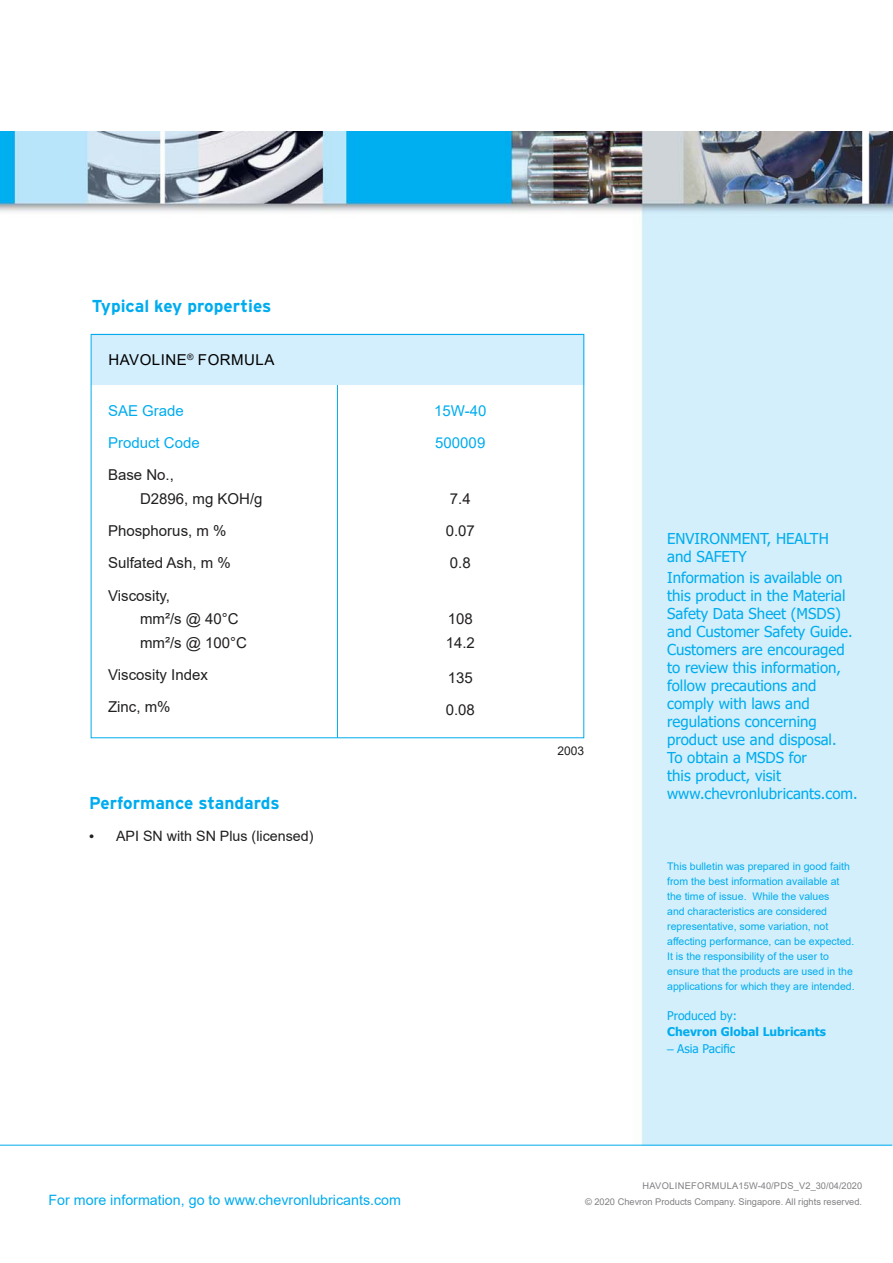
<style>
.page{position:relative;width:893px;height:1263px;background:#fff}
.page>*{position:absolute;margin:0;border:0;box-sizing:border-box;transform-origin:0 0}
.t1{font:700 17.25px "Interstate";color:#00acee}
.t2{font:15px/18px "Tahoma";color:#00acee}
.t3{font:15px/32.1px "Arial";color:#221f1f}
.t4{font:15px/32.2px "Arial";color:#00acee}
.t5{font:15px "Arial";letter-spacing:.035em;color:#000}
.t6{font:14.25px "Arial";color:#00acee}
.t7{font:14.25px "Arial";color:#211e1e}
.t8{font:12px "Tahoma";color:#00acee}
.t9{font:700 12px "Tahoma";color:#00acee}
.t10{font:12px "Arial";color:#211e1e}
.t11{font:10.5px/15px "Arial";color:#00acee}
.t12{font:9.3px/15.6px "Arial";color:#808184;text-align:right}
.s1{font-family:"Myriad Pro";font-size:18px}
.s2{font-family:"Arial"}
</style>
<div class="page">
<img style="left:0;top:132px;width:892px;height:1013px">
<hr style="left:0;top:1145px;width:892px;height:1px;background:#00acee">
<hr style="left:337px;top:374px;width:1px;height:364px;background:#00acee">
<div style="left:91px;top:334px;width:493px;height:51px;background:#d3eefc"></div>
<p class="t1" style="left:92px;top:297px;width:181px">Typical key properties</p>
<p class="t5" style="left:108px;top:349px;width:168px">HAVOLINE<sup>®</sup> FORMULA</p>
<p class="t4" style="left:108px;top:394px;width:93px">SAE Grade<br>Product Code</p>
<p class="t3" style="left:140px;top:463px;width:124px;line-height:23.7px;text-indent:-32px">Base No.,<br>D2896, mg KOH/g</p>
<p class="t3" style="left:108px;top:515px;width:120px">Phosphorus, m %</p>
<p class="t3" style="left:108px;top:547px;width:124px">Sulfated Ash, m %</p>
<p class="t3" style="left:140px;top:583px;width:109px;line-height:23.5px;text-indent:-32px">Viscosity,<br>mm²/s @ 40°C mm²/s @ 100°C</p>
<p class="t3" style="left:108px;top:658px;width:101px">Viscosity Index</p>
<p class="t3" style="left:108px;top:691px;width:64px">Zinc, m%</p>
<p class="t1" style="left:89px;top:793px;width:192px">Performance standards</p>
<p class="t7" style="left:89px;top:827px;width:226px"><span class="s1">•</span> API SN with SN Plus (licensed)</p>
<p class="t4" style="left:434px;top:394px;width:54px">15W-40</p>
<p class="t4" style="left:435px;top:427px;width:52px">500009</p>
<p class="t3" style="left:445px;top:483px;width:31px">7.4<br>0.07<br>0.8</p>
<p class="t3" style="left:448px;top:603px;width:27px">108</p>
<p class="t3" style="left:445px;top:626px;width:31px">14.2</p>
<p class="t3" style="left:445px;top:661px;width:31px">135<br>0.08</p>
<p class="t6" style="left:48px;top:1190px;width:354px">For more information, go to www.chevronlubricants.com</p>
<p class="t10" style="left:557px;top:742px;width:28px">2003</p>
<p class="t2" style="left:667px;top:530px;width:163px">ENVIRONMENT, HEALTH and SAFETY</p>
<p class="t2" style="left:667px;top:569px;width:192px">Information is available on this product in the Material<br>Safety Data Sheet (MSDS) and Customer Safety Guide.<br>Customers are encouraged to review this information, follow precautions and comply with laws and regulations concerning product use and disposal.<br>To obtain a MSDS for<br>this product, visit www.chevronlubricants.com.</p>
<p class="t11" style="left:667px;top:859px;width:189px">This bulletin was prepared in good faith from the best information available at the time of issue. While the values<br>and characteristics are considered representative, some variation, not affecting performance, can be expected.<br>It is the responsibility of the user to ensure that the products are used in the applications for which they are intended.</p>
<p class="t8" style="left:667px;top:1007px;width:71px">Produced by:</p>
<p class="t9" style="left:667px;top:1023px;width:160px">Chevron Global Lubricants</p>
<p class="t8" style="left:667px;top:1040px;width:70px"><span class="s2">–</span> Asia Pacific</p>
<p class="t12" style="left:585px;top:1178px;width:278px">HAVOLINEFORMULA15W-40/PDS_V2_30/04/2020<br>© 2020 Chevron Products Company. Singapore. All rights reserved.</p>
</div>
